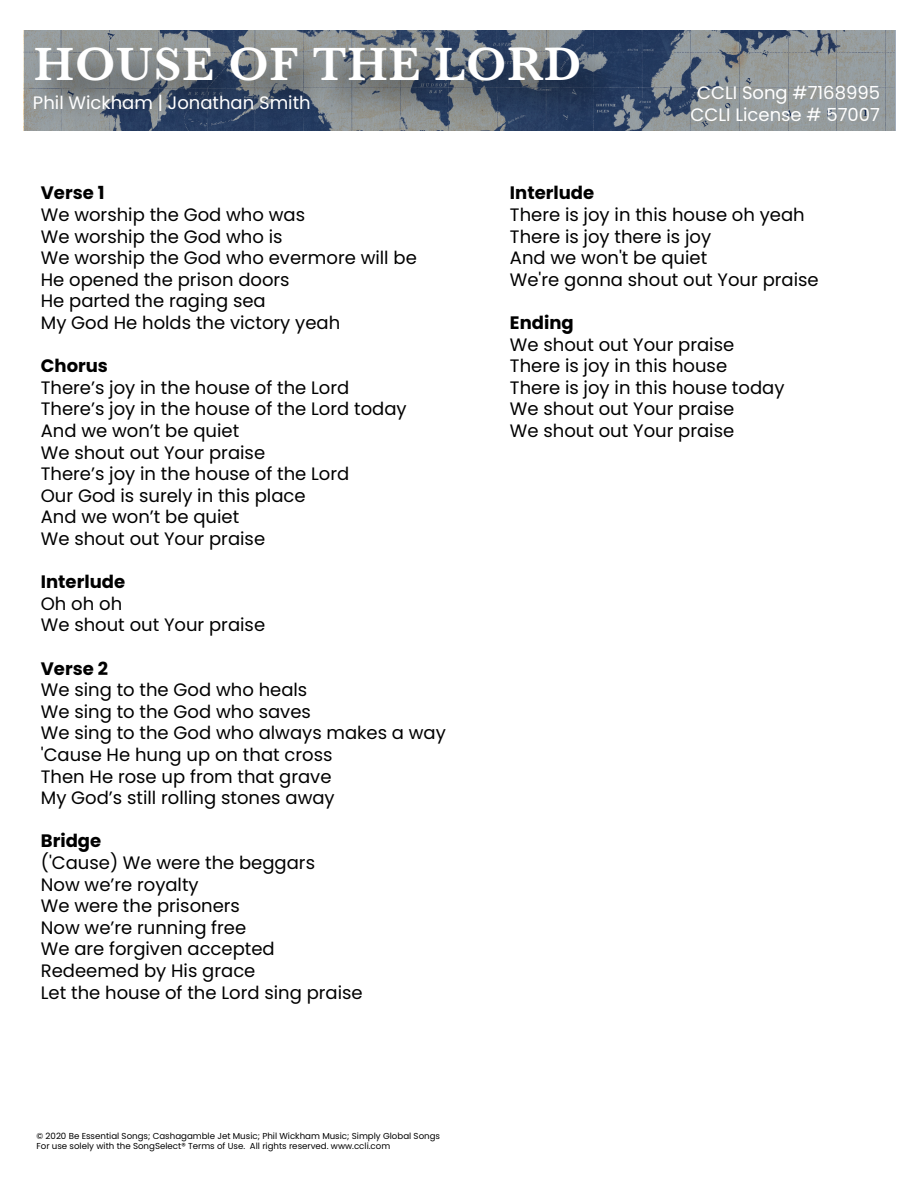
<style>
.page{position:relative;width:918px;height:1188px;background:#fff}
.page>*{position:absolute;margin:0;border:0;box-sizing:border-box;transform-origin:0 0}
.t1{font:600 48.45px "Baskerville";letter-spacing:.02em;color:#fff}
.t2{font:18px/21.6px "Poppins";color:#000}
.t3{font:18px/21.6px "Poppins";color:#fff;text-align:center}
.t4{font:700 18px "Poppins";color:#000}
.t5{font:8.7px/10.4px "Poppins";color:#000}
</style>
<div class="page">
<svg style="left:637px;top:31px;width:258px;height:100px;background:#818990"></svg>
<img style="left:23px;top:30px;width:614px;height:101px">
<h1 class="t1" style="left:34px;top:30px;width:549px">HOUSE OF THE LORD</h1>
<p class="t3" style="left:33px;top:92px;width:279px">Phil Wickham | Jonathan Smith</p>
<p class="t3" style="left:691px;top:82px;width:191px">CCLI Song #7168995<br>CCLI License # 57007</p>
<p class="t4" style="left:41px;top:183px;width:65px">Verse 1</p>
<p class="t2" style="left:41px;top:204px;width:378px">We worship the God who was<br>We worship the God who is<br>We worship the God who evermore will be<br>He opened the prison doors<br>He parted the raging sea<br>My God He holds the victory yeah</p>
<p class="t4" style="left:41px;top:355px;width:69px">Chorus</p>
<p class="t2" style="left:41px;top:377px;width:367px">There’s joy in the house of the Lord<br>There’s joy in the house of the Lord today<br>And we won’t be quiet<br>We shout out Your praise<br>There’s joy in the house of the Lord<br>Our God is surely in this place<br>And we won’t be quiet<br>We shout out Your praise</p>
<p class="t4" style="left:41px;top:571px;width:86px">Interlude</p>
<p class="t2" style="left:41px;top:593px;width:226px">Oh oh oh<br>We shout out Your praise</p>
<p class="t4" style="left:41px;top:658px;width:69px">Verse 2</p>
<p class="t2" style="left:41px;top:679px;width:407px">We sing to the God who heals<br>We sing to the God who saves<br>We sing to the God who always makes a way 'Cause He hung up on that cross<br>Then He rose up from that grave<br>My God’s still rolling stones away</p>
<p class="t4" style="left:41px;top:831px;width:62px">Bridge</p>
<p class="t2" style="left:41px;top:852px;width:323px">('Cause) We were the beggars<br>Now we’re royalty<br>We were the prisoners<br>Now we’re running free<br>We are forgiven accepted<br>Redeemed by His grace<br>Let the house of the Lord sing praise</p>
<p class="t5" style="left:36px;top:1130px;width:405px">© 2020 Be Essential Songs; Cashagamble Jet Music; Phil Wickham Music; Simply Global Songs<br>For use solely with the SongSelect® Terms of Use. All rights reserved. www.ccli.com</p>
<p class="t4" style="left:510px;top:183px;width:86px">Interlude</p>
<p class="t2" style="left:510px;top:204px;width:310px">There is joy in this house oh yeah<br>There is joy there is joy<br>And we won't be quiet<br>We're gonna shout out Your praise</p>
<p class="t4" style="left:510px;top:312px;width:65px">Ending</p>
<p class="t2" style="left:510px;top:334px;width:276px">We shout out Your praise<br>There is joy in this house<br>There is joy in this house today<br>We shout out Your praise<br>We shout out Your praise</p>
</div>
